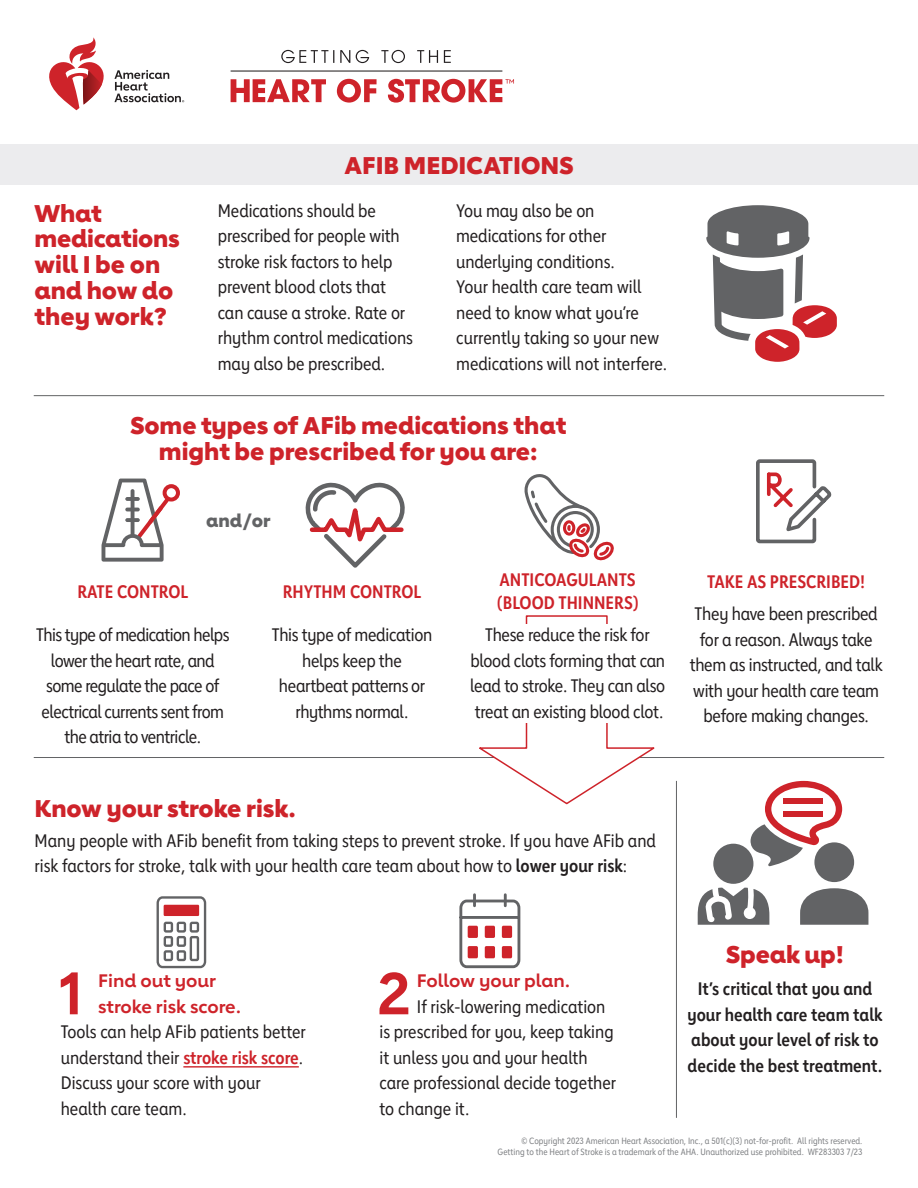
<style>
.page{position:relative;width:918px;height:1188px;background:#fff}
.page>*{position:absolute;margin:0;border:0;box-sizing:border-box;transform-origin:0 0}
.p4_anticoags___P{font:700 58.35px "Lub Dub";color:#ce232a}
._03_Red_Subs___H3{font:800 24px/25.8px "Lub Dub";color:#ce232a}
._02_SUBHEADS___H2{font:800 24px "Lub Dub";color:#ce232a}
._05_12_17_body___P{font:18px/25.5px "Lub Dub Condensed";letter-spacing:-.015em;color:#231f20;text-align:center}
.p4_anticoags___P-2{font:18px/25.5px "Lub Dub Condensed";color:#231f20}
._05_12_17_body___P-2{font:700 18px/25.5px "Lub Dub Condensed";color:#231f20;text-align:center}
._08_14_17_RED___P{font:700 18px/22.5px "Lub Dub Condensed";color:#ce232a}
.p4_anticoags___P-3{font:700 18px "Lub Dub";color:#ce232a}
.t1{font:800 18px "Lub Dub";color:#626365}
.t2{font:9px/10.8px "Lub Dub Condensed";color:#808285;text-align:right}
.s1{font-weight:700}
.s2{font-weight:700;color:#ce232a}
</style>
<div class="page">
<svg style="left:281px;top:50px;width:170px;height:13px"></svg>
<hr style="left:231px;top:71px;width:271px;height:1px;background:#231f20">
<svg style="left:231px;top:79px;width:283px;height:24px"></svg>
<svg style="left:114px;top:70px;width:70px;height:32px"></svg>
<svg style="left:49px;top:37px;width:55px;height:73px"></svg>
<hr style="left:34px;top:757px;width:850px;height:1px;background:#626365">
<svg style="left:479px;top:615px;width:176px;height:190px"></svg>
<div style="left:0;top:145px;width:918px;height:40px;background:#ececee"></div>
<hr style="left:34px;top:395px;width:850px;height:1px;background:#626365">
<hr style="left:676px;top:781px;width:1px;height:337px;background:#626365">
<svg style="left:706px;top:205px;width:131px;height:157px"></svg>
<svg style="left:306px;top:482px;width:99px;height:86px"></svg>
<svg style="left:524px;top:474px;width:90px;height:87px"></svg>
<svg style="left:102px;top:479px;width:78px;height:83px"></svg>
<svg style="left:756px;top:459px;width:76px;height:85px"></svg>
<div style="left:474px;top:624px;width:190px;height:99px;background:#fff"></div>
<svg style="left:751px;top:781px;width:91px;height:85px"></svg>
<div style="left:814px;top:842px;width:40px;height:40px;background:#626365;border-radius:50%"></div>
<div style="left:783px;top:799px;width:39px;height:5px;background:#ce232a"></div>
<div style="left:783px;top:811px;width:39px;height:6px;background:#ce232a"></div>
<div style="left:713px;top:844px;width:40px;height:40px;background:#626365;border-radius:50%"></div>
<svg style="left:698px;top:888px;width:71px;height:37px"></svg>
<svg style="left:800px;top:888px;width:68px;height:37px;background:#78787a"></svg>
<svg style="left:156px;top:896px;width:51px;height:73px"></svg>
<svg style="left:459px;top:895px;width:62px;height:74px"></svg>
<div style="left:468px;top:926px;width:10px;height:12px;background:#ce232a;border-radius:2px"></div>
<div style="left:485px;top:926px;width:10px;height:12px;background:#ce232a;border-radius:2px"></div>
<div style="left:502px;top:926px;width:10px;height:12px;background:#ce232a;border-radius:2px"></div>
<div style="left:468px;top:946px;width:10px;height:12px;background:#ce232a;border-radius:2px"></div>
<div style="left:485px;top:946px;width:10px;height:12px;background:#ce232a;border-radius:2px"></div>
<div style="left:502px;top:946px;width:10px;height:12px;background:#ce232a;border-radius:2px"></div>
<hr style="left:183px;top:1066px;width:116px;height:2px;background:#ce232a">
<h3 class="_03_Red_Subs___H3" style="left:35px;top:200px;width:147px">What medications will I be on and how do they work?</h3>
<h2 class="_02_SUBHEADS___H2" style="left:345px;top:151px;width:230px">AFIB MEDICATIONS</h2>
<p class="_05_12_17_body___P" style="left:218px;top:197px;width:196px;text-align:left">Medications should be prescribed for people with stroke risk factors to help prevent blood clots that can cause a stroke. Rate or rhythm control medications may also be prescribed.</p>
<p class="_05_12_17_body___P" style="left:456px;top:197px;width:213px;text-align:left">You may also be on medications for other underlying conditions.<br>Your health care team will need to know what you’re currently taking so your new medications will not interfere.</p>
<h3 class="_03_Red_Subs___H3" style="left:130px;top:412px;width:438px;text-align:center">Some types of AFib medications that might be prescribed for you are:</h3>
<p class="t1" style="left:206px;top:510px;width:66px">and/or</p>
<p class="_08_14_17_RED___P" style="left:77px;top:580px;width:112px">RATE CONTROL</p>
<p class="_05_12_17_body___P" style="left:36px;top:622px;width:195px">This type of medication helps lower the heart rate, and some regulate the pace of electrical currents sent from the atria to ventricle.</p>
<p class="_08_14_17_RED___P" style="left:283px;top:580px;width:140px">RHYTHM CONTROL</p>
<p class="_05_12_17_body___P" style="left:272px;top:622px;width:162px">This type of medication helps keep the heartbeat patterns or rhythms normal.</p>
<h3 class="_03_Red_Subs___H3" style="left:35px;top:795px;width:263px">Know your stroke risk.</h3>
<p class="_08_14_17_RED___P" style="left:497px;top:569px;width:143px">ANTICOAGULANTS (BLOOD THINNERS)</p>
<p class="_05_12_17_body___P" style="left:470px;top:622px;width:197px">These reduce the risk for blood clots forming that can lead to stroke. They can also treat an existing blood clot.</p>
<p class="p4_anticoags___P-2" style="left:35px;top:827px;width:623px">Many people with AFib benefit from taking steps to prevent stroke. If you have AFib and risk factors for stroke, talk with your health care team about how to <span class="s1">lower your risk</span>:</p>
<p class="_08_14_17_RED___P" style="left:707px;top:570px;width:160px">TAKE AS PRESCRIBED!</p>
<p class="_05_12_17_body___P" style="left:690px;top:601px;width:194px">They have been prescribed for a reason. Always take them as instructed, and talk with your health care team before making changes.</p>
<p class="p4_anticoags___P" style="left:58px;top:959px;width:28px">1</p>
<p class="p4_anticoags___P-3" style="left:98px;top:970px;width:119px">Find out your</p>
<p class="p4_anticoags___P-3" style="left:98px;top:996px;width:145px">stroke risk score.</p>
<p class="p4_anticoags___P-2" style="left:61px;top:1019px;width:247px">Tools can help AFib patients better</p>
<p class="p4_anticoags___P-2" style="left:61px;top:1045px;width:244px">understand their <span class="s2">stroke risk score</span>.</p>
<p class="p4_anticoags___P-2" style="left:61px;top:1070px;width:201px">Discuss your score with your</p>
<p class="p4_anticoags___P-2" style="left:61px;top:1096px;width:127px">health care team.</p>
<p class="p4_anticoags___P" style="left:377px;top:959px;width:36px">2</p>
<p class="p4_anticoags___P-3" style="left:417px;top:970px;width:155px">Follow your plan.</p>
<p class="p4_anticoags___P-2" style="left:417px;top:994px;width:190px">If risk-lowering medication</p>
<p class="p4_anticoags___P-2" style="left:379px;top:1019px;width:236px">is prescribed for you, keep taking</p>
<p class="p4_anticoags___P-2" style="left:379px;top:1045px;width:210px">it unless you and your health</p>
<p class="p4_anticoags___P-2" style="left:379px;top:1070px;width:238px">care professional decide together</p>
<p class="p4_anticoags___P-2" style="left:379px;top:1096px;width:92px">to change it.</p>
<h3 class="_03_Red_Subs___H3" style="left:726px;top:941px;width:120px">Speak up!</h3>
<p class="_05_12_17_body___P-2" style="left:687px;top:976px;width:197px">It’s critical that you and your health care team talk about your level of risk to decide the best treatment.</p>
<p class="t2" style="left:498px;top:1135px;width:366px">© Copyright 2023 American Heart Association, Inc., a 501(c)(3) not-for-profit. All rights reserved.<br>Getting to the Heart of Stroke is a trademark of the AHA. Unauthorized use prohibited. WF283303 7/23</p>
</div>
